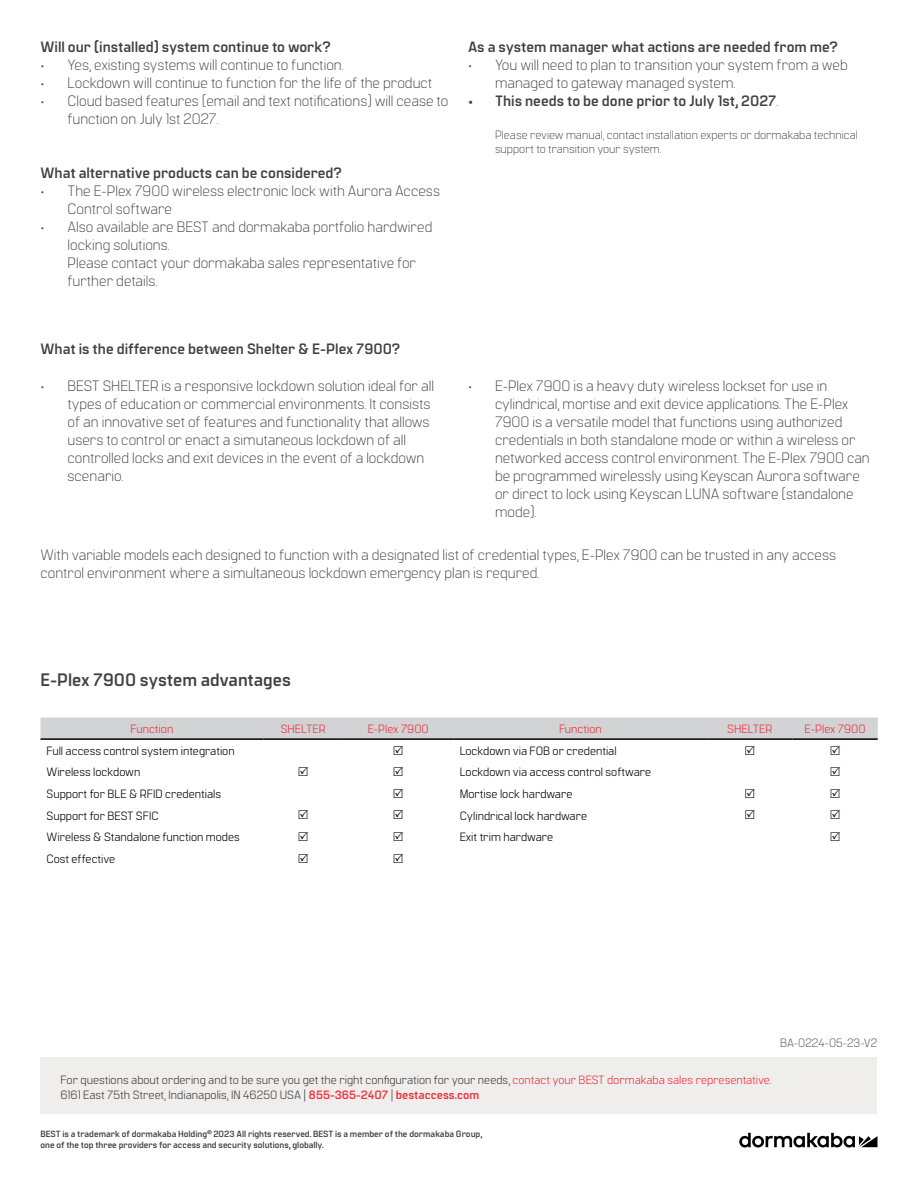
<style>
.page{position:relative;width:918px;height:1188px;background:#fff}
.page>*{position:absolute;margin:0;border:0;box-sizing:border-box;transform-origin:0 0}
.t1{font:700 18px "Manifold CF";color:#414042}
.t2{font:300 15px/18px "Manifold CF";color:#414042}
.t3{font:700 15px "Manifold CF";color:#414042}
.t4{font:12px "Manifold CF";color:#000}
.t5{font:12px/15px "Manifold CF";color:#414042}
.t6{font:300 12px/14.4px "Manifold CF";color:#414042}
.t7{font:12px "Manifold CF";color:#ee303c}
.t8{font:700 9px/10.8px "Manifold CF";color:#414042}
.s1{font-weight:300}
.s2{color:#ee303c}
.s3{font-weight:700;color:#ee303c}
</style>
<div class="page">
<div style="left:40px;top:1058px;width:838px;height:56px;background:#efeeed"></div>
<svg style="left:739px;top:1133px;width:138px;height:15px"></svg>
<div style="left:40px;top:718px;width:838px;height:20px;background:#d1d3d4"></div>
<hr style="left:40px;top:738px;width:224px;height:2px;background:#000">
<hr style="left:264px;top:738px;width:79px;height:2px;background:#000">
<hr style="left:343px;top:738px;width:111px;height:2px;background:#000">
<hr style="left:454px;top:738px;width:253px;height:2px;background:#000">
<hr style="left:707px;top:738px;width:85px;height:2px;background:#000">
<hr style="left:792px;top:738px;width:86px;height:2px;background:#000">
<p class="t3" style="left:40px;top:39px;width:292px">Will our (installed) system continue to work?</p>
<p class="t2" style="left:40px;top:56px;width:305px">• Yes, existing systems will continue to function.</p>
<p class="t2" style="left:40px;top:74px;width:393px">• Lockdown will continue to function for the life of the product</p>
<p class="t2" style="left:68px;top:92px;width:382px;text-indent:-27px">• Cloud based features (email and text notifications) will cease to function on July 1st 2027.</p>
<p class="t3" style="left:40px;top:165px;width:303px">What alternative products can be considered?</p>
<p class="t2" style="left:68px;top:182px;width:374px;text-indent:-27px">• The E-Plex 7900 wireless electronic lock with Aurora Access<br>Control software</p>
<p class="t2" style="left:68px;top:218px;width:366px;text-indent:-27px">• Also available are BEST and dormakaba portfolio hardwired locking solutions.<br>Please contact your dormakaba sales representative for further details.</p>
<p class="t3" style="left:468px;top:39px;width:371px">As a system manager what actions are needed from me?</p>
<p class="t2" style="left:495px;top:56px;width:354px;text-indent:-27px">• You will need to plan to transition your system from a web managed to gateway managed system.</p>
<p class="t3" style="left:468px;top:93px;width:312px">• This needs to be done prior to July 1st, 2027<span class="s1">.</span></p>
<p class="t6" style="left:495px;top:128px;width:365px">Please review manual, contact installation experts or dormakaba technical support to transition your system.</p>
<p class="t3" style="left:40px;top:340px;width:361px">What is the difference between Shelter &amp; E-Plex 7900?</p>
<p class="t2" style="left:68px;top:377px;width:368px;text-indent:-27px">• BEST SHELTER is a responsive lockdown solution ideal for all types of education or commercial environments. It consists of an innovative set of features and functionality that allows users to control or enact a simutaneous lockdown of all controlled locks and exit devices in the event of a lockdown scenario.</p>
<p class="t2" style="left:495px;top:377px;width:376px;text-indent:-27px">• E-Plex 7900 is a heavy duty wireless lockset for use in cylindrical, mortise and exit device applications. The E-Plex 7900 is a versatile model that functions using authorized credentials in both standalone mode or within a wireless or networked access control environment. The E-Plex 7900 can be programmed wirelessly using Keyscan Aurora software or direct to lock using Keyscan LUNA software (standalone mode).</p>
<p class="t2" style="left:40px;top:545px;width:797px">With variable models each designed to function with a designated list of credential types, E-Plex 7900 can be trusted in any access control environment where a simultaneous lockdown emergency plan is requred.</p>
<p class="t1" style="left:40px;top:670px;width:252px">E-Plex 7900 system advantages</p>
<p class="t7" style="left:131px;top:722px;width:44px">Function</p>
<p class="t7" style="left:281px;top:722px;width:46px">SHELTER</p>
<p class="t7" style="left:368px;top:722px;width:63px">E-Plex 7900</p>
<p class="t7" style="left:559px;top:722px;width:44px">Function</p>
<p class="t7" style="left:727px;top:722px;width:46px">SHELTER</p>
<p class="t7" style="left:805px;top:722px;width:63px">E-Plex 7900</p>
<p class="t4" style="left:47px;top:744px;width:190px">Full access control system integration</p>
<p class="t4" style="left:460px;top:744px;width:159px">Lockdown via FOB or credential</p>
<p class="t4" style="left:47px;top:765px;width:95px">Wireless lockdown</p>
<p class="t4" style="left:460px;top:765px;width:193px">Lockdown via access control software</p>
<p class="t4" style="left:47px;top:787px;width:176px">Support for BLE &amp; RFID credentials</p>
<p class="t4" style="left:460px;top:787px;width:114px">Mortise lock hardware</p>
<p class="t4" style="left:47px;top:808px;width:114px">Support for BEST SFIC</p>
<p class="t4" style="left:460px;top:808px;width:129px">Cylindrical lock hardware</p>
<p class="t4" style="left:47px;top:830px;width:195px">Wireless &amp; Standalone function modes</p>
<p class="t4" style="left:460px;top:830px;width:95px">Exit trim hardware</p>
<p class="t4" style="left:47px;top:852px;width:70px">Cost effective</p>
<p class="t6" style="left:780px;top:1036px;width:99px">BA-0224-05-23-V2</p>
<p class="t5" style="left:60px;top:1073px;width:713px">For questions about ordering and to be sure you get the right configuration for your needs, <span class="s2">contact your BEST dormakaba sales representative.<br></span>6161 East 75th Street, Indianapolis, IN 46250 USA | <span class="s3">855-365-2407</span> | <span class="s3">bestaccess.com</span></p>
<p class="t8" style="left:40px;top:1129px;width:443px">BEST is a trademark of dormakaba Holding<sup>©</sup> 2023 All rights reserved. BEST is a member of the dormakaba Group, one of the top three providers for access and security solutions, globally.</p>
</div>
